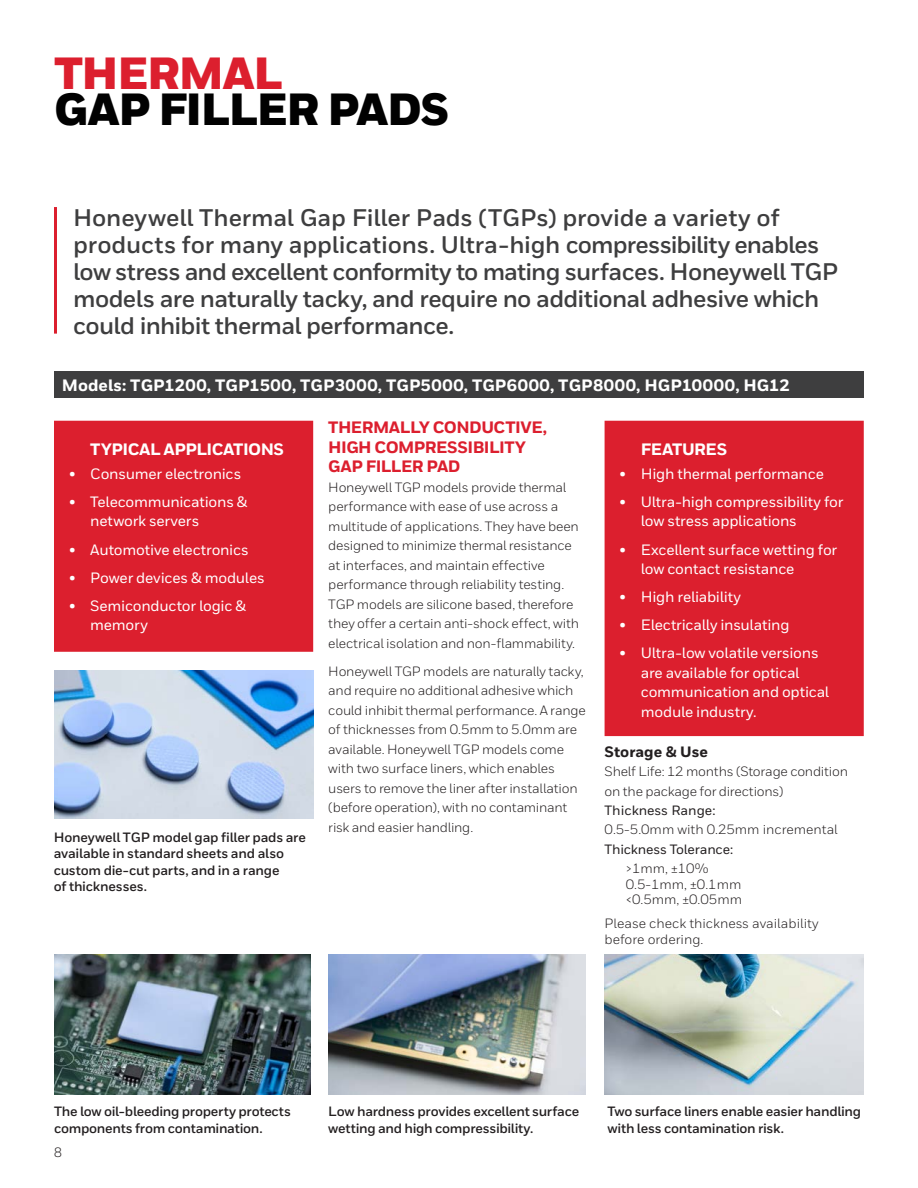
<style>
.page{position:relative;width:918px;height:1188px;background:#fff}
.page>*{position:absolute;margin:0;border:0;box-sizing:border-box;transform-origin:0 0}
._06_Inside__Heading{font:900 45px/36px "Honeywell Sans";letter-spacing:-.03em;color:#010101}
._08_Inside__Intro_Te{font:700 24px/27px "Honeywell Sans";letter-spacing:-.025em;color:#3e3e3f}
._13_Inside__Info_Box{font:800 16.5px "Honeywell Sans";letter-spacing:.005em;color:#fff}
._09_Inside__Body_Hea{font:800 16.5px/19.5px "Honeywell Sans";letter-spacing:-.03em;color:#dc1f2e}
._13_Inside__Info_Box-2{font:800 16.5px "Honeywell Sans";letter-spacing:-.035em;color:#fff}
._13_Inside__Info_Box-3{font:800 16.5px "Honeywell Sans";letter-spacing:-.025em;color:#fff}
._15_Inside__Info_Box{font:500 15px/19.5px "Honeywell Sans";letter-spacing:-.015em;color:#fff}
.t1{font:800 15px "Honeywell Sans";color:#231f20}
._10_Inside__Body_Tex{font:13.5px/19.5px "Honeywell Sans";letter-spacing:-.015em;color:#231f20}
._10_Inside__Body_Tex-2{font:700 13.5px/16.5px "Honeywell Sans";letter-spacing:-.02em;color:#231f20}
._10_Inside__Body_Tex-3{font:500 13.5px/19.5px "Honeywell Sans";letter-spacing:-.005em;color:#231f20;text-align:center}
.s1{color:#dc1f2e}
.s2{font-weight:400}
</style>
<div class="page">
<hr style="left:54px;top:207px;width:3px;height:127px;background:#dc1f2e">
<div style="left:54px;top:371px;width:810px;height:27px;background:#3e3e3f"></div>
<div style="left:55px;top:421px;width:257px;height:230px;background:#dc1f2e"></div>
<div style="left:54px;top:421px;width:259px;height:231px;border:2px solid #dc1f2e"></div>
<div style="left:605px;top:421px;width:258px;height:314px;background:#dc1f2e"></div>
<div style="left:605px;top:421px;width:259px;height:315px;border:2px solid #dc1f2e"></div>
<img style="left:54px;top:670px;width:259px;height:149px">
<img style="left:605px;top:954px;width:259px;height:141px">
<img style="left:54px;top:954px;width:256px;height:141px">
<img style="left:328px;top:954px;width:257px;height:141px">
<p class="_06_Inside__Heading" style="left:54px;top:57px;width:397px"><span class="s1">THERMAL<br></span>GAP FILLER PADS</p>
<p class="_08_Inside__Intro_Te" style="left:73px;top:204px;width:767px">Honeywell Thermal Gap Filler Pads (TGPs) provide a variety of products for many applications. Ultra-high compressibility enables low stress and excellent conformity to mating surfaces. Honeywell TGP models are naturally tacky, and require no additional adhesive which could inhibit thermal performance.</p>
<p class="_13_Inside__Info_Box" style="left:62px;top:375px;width:730px">Models: TGP1200, TGP1500, TGP3000, TGP5000, TGP6000, TGP8000, HGP10000, HG12</p>
<p class="_13_Inside__Info_Box-2" style="left:90px;top:439px;width:195px">TYPICAL APPLICATIONS</p>
<p class="_15_Inside__Info_Box" style="left:69px;top:464px;width:174px">• Consumer electronics</p>
<p class="_15_Inside__Info_Box" style="left:90px;top:492px;width:159px;text-indent:-21px">• Telecommunications &amp; network servers</p>
<p class="_15_Inside__Info_Box" style="left:69px;top:540px;width:181px">• Automotive electronics</p>
<p class="_15_Inside__Info_Box" style="left:69px;top:568px;width:197px">• Power devices &amp; modules</p>
<p class="_15_Inside__Info_Box" style="left:90px;top:596px;width:157px;text-indent:-21px">• Semiconductor logic &amp; memory</p>
<p class="_10_Inside__Body_Tex-2" style="left:54px;top:829px;width:254px">Honeywell TGP model gap filler pads are available in standard sheets and also custom die-cut parts, and in a range<br>of thicknesses.</p>
<p class="_09_Inside__Body_Hea" style="left:328px;top:419px;width:220px">THERMALLY CONDUCTIVE,<br>HIGH COMPRESSIBILITY<br>GAP FILLER PAD</p>
<p class="_10_Inside__Body_Tex" style="left:328px;top:478px;width:252px">Honeywell TGP models provide thermal performance with ease of use across a multitude of applications. They have been designed to minimize thermal resistance at interfaces, and maintain effective performance through reliability testing.<br>TGP models are silicone based, therefore they offer a certain anti-shock effect, with electrical isolation and non-flammability.</p>
<p class="_10_Inside__Body_Tex" style="left:328px;top:662px;width:259px">Honeywell TGP models are naturally tacky, and require no additional adhesive which could inhibit thermal performance. A range of thicknesses from 0.5mm to 5.0mm are available. Honeywell TGP models come with two surface liners, which enables users to remove the liner after installation (before operation), with no contaminant risk and easier handling.</p>
<p class="_13_Inside__Info_Box-3" style="left:641px;top:439px;width:88px">FEATURES</p>
<p class="_15_Inside__Info_Box" style="left:620px;top:464px;width:206px">• High thermal performance</p>
<p class="_15_Inside__Info_Box" style="left:641px;top:492px;width:204px;text-indent:-21px">• Ultra-high compressibility for low stress applications</p>
<p class="_15_Inside__Info_Box" style="left:641px;top:540px;width:198px;text-indent:-21px">• Excellent surface wetting for low contact resistance</p>
<p class="_15_Inside__Info_Box" style="left:620px;top:587px;width:123px">• High reliability</p>
<p class="_15_Inside__Info_Box" style="left:620px;top:615px;width:172px">• Electrically insulating</p>
<p class="_15_Inside__Info_Box" style="left:641px;top:643px;width:190px;text-indent:-21px">• Ultra-low volatile versions are available for optical communication and optical module industry.</p>
<p class="t1" style="left:605px;top:743px;width:105px">Storage &amp; Use</p>
<p class="_10_Inside__Body_Tex" style="left:605px;top:762px;width:245px">Shelf Life: 12 months (Storage condition on the package for directions)</p>
<p class="_10_Inside__Body_Tex-3" style="left:605px;top:801px;width:112px">Thickness Range:</p>
<p class="_10_Inside__Body_Tex" style="left:605px;top:820px;width:235px">0.5-5.0mm with 0.25mm incremental</p>
<p class="_10_Inside__Body_Tex-3" style="left:605px;top:840px;width:130px">Thickness Tolerance: <span class="s2">&gt;1mm, ±10%</span></p>
<p class="_10_Inside__Body_Tex" style="left:626px;top:876px;width:118px;line-height:15.6px">0.5-1mm, ±0.1mm &lt;0.5mm, ±0.05mm</p>
<p class="_10_Inside__Body_Tex" style="left:605px;top:916px;width:216px;line-height:15.5px">Please check thickness availability before ordering.</p>
<p class="_10_Inside__Body_Tex-2" style="left:54px;top:1104px;width:239px">The low oil-bleeding property protects components from contamination.</p>
<p class="_10_Inside__Body_Tex" style="left:54px;top:1143px;width:10px">8</p>
<p class="_10_Inside__Body_Tex-2" style="left:328px;top:1104px;width:252px">Low hardness provides excellent surface wetting and high compressibility.</p>
<p class="_10_Inside__Body_Tex-2" style="left:608px;top:1104px;width:255px">Two surface liners enable easier handling with less contamination risk.</p>
</div>
